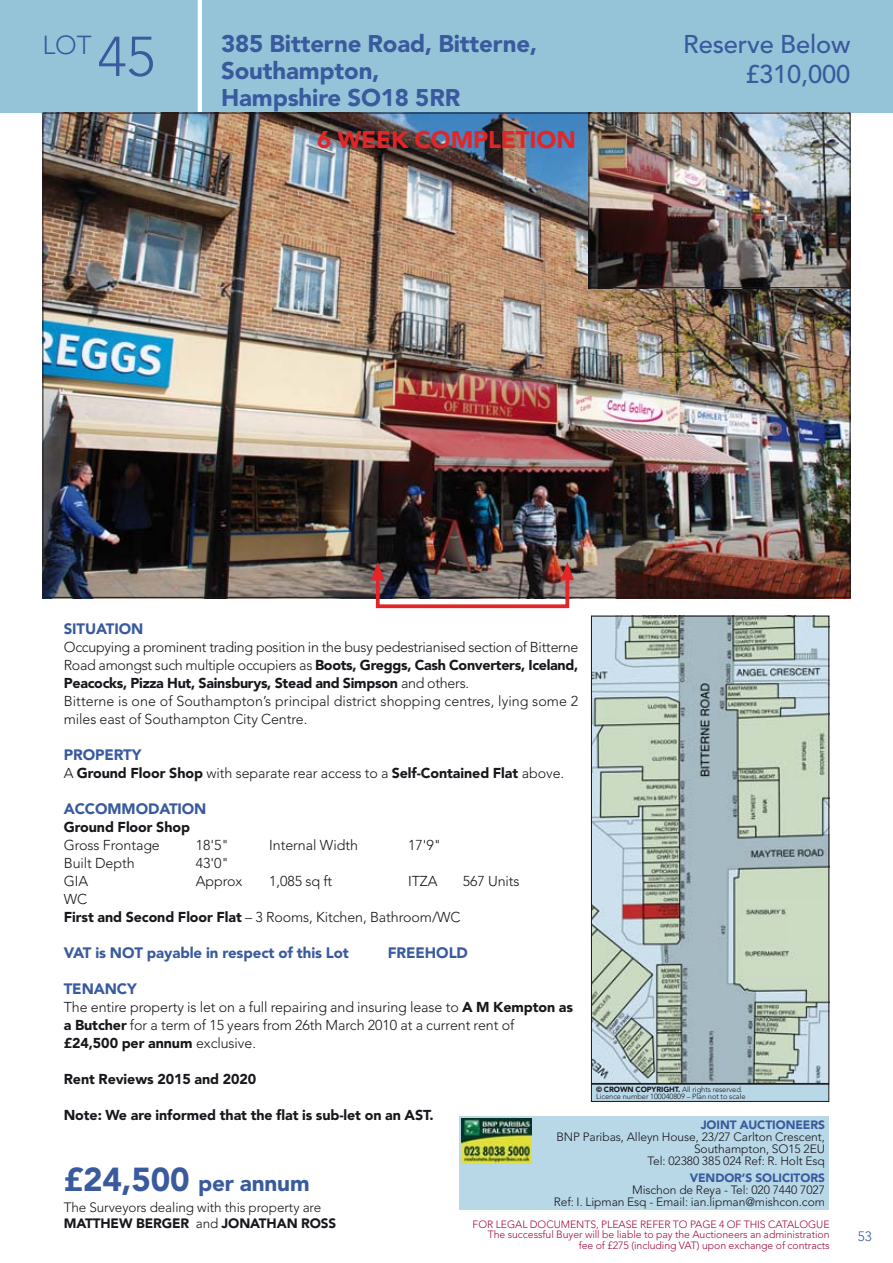
<style>
.page{position:relative;width:893px;height:1263px;background:#fff}
.page>*{position:absolute;margin:0;border:0;box-sizing:border-box;transform-origin:0 0}
.t1{font:300 25.8px "Avenir LT Std";color:#395a9d}
.t2{font:500 25.5px/29.2px "Avenir LT Std";letter-spacing:-.005em;color:#395a9d;text-align:right}
.t3{font:900 24px/27px "Avenir LT Std";letter-spacing:-.005em;color:#395a9d}
.t4{font:900 24px "Avenir LT Std";letter-spacing:-.005em;color:#e42528}
.t5{font:900 22.5px "Avenir LT Std";letter-spacing:-.005em;color:#395a9d}
.t6{font:900 15px "Avenir LT Std";letter-spacing:-.005em;color:#395a9d}
.t7{font:300 14.25px/18px "Avenir LT Std";letter-spacing:-.005em;color:#1a171c}
.t8{font:900 14.25px "Avenir LT Std";letter-spacing:-.005em;color:#1a171c}
.t9{font:300 13.5px/16.5px "Avenir LT Std";letter-spacing:-.005em;color:#1a171c}
.t10{font:300 13.5px "Avenir LT Std";color:#36599d}
.t11{font:300 12px/12px "Avenir LT Std";letter-spacing:-.005em;color:#1a171c;text-align:right}
.t12{font:900 12px "Avenir LT Std";letter-spacing:-.005em;color:#395a9d}
.t13{font:300 10.5px/10.5px "Avenir LT Std";letter-spacing:-.005em;color:#a00f3b;text-align:right}
.t14{font:300 7.5px/7.5px "Avenir LT Std";letter-spacing:-.005em;color:#1a171c}
.s1{font-size:55.5px}
.s2{font-weight:900}
.s3{font-weight:300}
.s4{font-size:33px}
</style>
<div class="page">
<div style="left:1px;top:0;width:892px;height:113px;background:#95c4d9"></div>
<hr style="left:198px;top:0;width:4px;height:113px;background:#fff">
<img style="left:42px;top:112px;width:806px;height:486px">
<img style="left:593px;top:618px;width:234px;height:464px">
<div style="left:591px;top:616px;width:238px;height:468px;border:1px solid #1a171c"></div>
<div style="left:591px;top:1084px;width:238px;height:17px;background:#b8d7e7"></div>
<div style="left:591px;top:1084px;width:238px;height:18px;border:1px solid #1a171c"></div>
<img style="left:588px;top:112px;width:263px;height:176px">
<div style="left:588px;top:113px;width:262px;height:175px;border:1px solid #1a171c"></div>
<div style="left:376px;top:571px;width:193px;height:37px;border:4px solid #e42528"></div>
<svg style="left:371px;top:562px;width:13px;height:18px"></svg>
<svg style="left:561px;top:562px;width:13px;height:18px"></svg>
<div style="left:459px;top:1116px;width:370px;height:94px;background:#b8d7e7"></div>
<img style="left:461px;top:1118px;width:70px;height:46px">
<h1 class="t1" style="left:43px;top:34px;width:114px">LOT <span class="s1">45</span></h1>
<h3 class="t3" style="left:221px;top:32px;width:318px">385 Bitterne Road, Bitterne,<br>Southampton,<br>Hampshire SO18 5RR</h3>
<h2 class="t2" style="left:683px;top:30px;width:169px">Reserve Below £310,000</h2>
<h3 class="t4" style="left:317px;top:130px;width:260px">6 WEEK COMPLETION</h3>
<p class="t6" style="left:64px;top:622px;width:81px">SITUATION</p>
<p class="t7" style="left:64px;top:639px;width:516px">Occupying a prominent trading position in the busy pedestrianised section of Bitterne Road amongst such multiple occupiers as <span class="s2">Boots, Greggs, Cash Converters, Iceland, Peacocks, Pizza Hut, Sainsburys, Stead and Simpson</span> and others.<br>Bitterne is one of Southampton’s principal district shopping centres, lying some 2 miles east of Southampton City Centre.</p>
<p class="t6" style="left:64px;top:748px;width:79px">PROPERTY</p>
<p class="t8" style="left:64px;top:767px;width:502px"><span class="s3">A</span> Ground Floor Shop <span class="s3">with separate rear access to a</span> Self-Contained Flat <span class="s3">above.</span></p>
<p class="t6" style="left:64px;top:802px;width:144px">ACCOMMODATION</p>
<p class="t8" style="left:64px;top:821px;width:128px">Ground Floor Shop</p>
<p class="t7" style="left:64px;top:837px;width:98px">Gross Frontage</p>
<p class="t7" style="left:196px;top:837px;width:35px">18'5"</p>
<p class="t7" style="left:269px;top:837px;width:90px">Internal Width</p>
<p class="t7" style="left:408px;top:837px;width:35px">17'9"</p>
<p class="t7" style="left:64px;top:855px;width:72px">Built Depth</p>
<p class="t7" style="left:196px;top:855px;width:35px">43'0"</p>
<p class="t7" style="left:64px;top:873px;width:26px">GIA</p>
<p class="t7" style="left:196px;top:873px;width:48px">Approx</p>
<p class="t7" style="left:269px;top:873px;width:65px">1,085 sq ft</p>
<p class="t7" style="left:408px;top:873px;width:31px">ITZA</p>
<p class="t7" style="left:463px;top:873px;width:58px">567 Units</p>
<p class="t7" style="left:64px;top:891px;width:398px">WC<br><span class="s2">First and Second Floor Flat</span> – 3 Rooms, Kitchen, Bathroom/WC</p>
<p class="t6" style="left:64px;top:946px;width:287px">VAT is NOT payable in respect of this Lot</p>
<p class="t6" style="left:388px;top:946px;width:82px">FREEHOLD</p>
<p class="t6" style="left:64px;top:982px;width:75px">TENANCY</p>
<p class="t7" style="left:64px;top:999px;width:511px">The entire property is let on a full repairing and insuring lease to <span class="s2">A M Kempton as a Butcher</span> for a term of 15 years from 26th March 2010 at a current rent of<br><span class="s2">£24,500 per annum</span> exclusive.</p>
<p class="t8" style="left:64px;top:1073px;width:194px">Rent Reviews 2015 and 2020</p>
<p class="t8" style="left:64px;top:1109px;width:372px">Note: We are informed that the flat is sub-let on an AST.</p>
<p class="t14" style="left:596px;top:1086px;width:151px"><span class="s2">© CROWN COPYRIGHT.</span> All rights reserved.<br>Licence number 100040809 – Plan not to scale</p>
<p class="t12" style="left:701px;top:1120px;width:126px">JOINT AUCTIONEERS</p>
<p class="t11" style="left:556px;top:1132px;width:270px">BNP Paribas, Alleyn House, 23/27 Carlton Crescent,<br>Southampton, SO15 2EU<br>Tel: 02380 385 024 Ref: R. Holt Esq</p>
<p class="t12" style="left:690px;top:1172px;width:137px">VENDOR’S SOLICITORS</p>
<p class="t11" style="left:554px;top:1184px;width:273px">Mischon de Reya - Tel: 020 7440 7027<br>Ref: I. Lipman Esq - Email: ian.lipman@mishcon.com</p>
<h3 class="t5" style="left:64px;top:1173px;width:247px"><span class="s4">£24,500</span> per annum</h3>
<p class="t9" style="left:64px;top:1200px;width:274px">The Surveyors dealing with this property are<br><span class="s2">MATTHEW BERGER</span> and <span class="s2">JONATHAN ROSS</span></p>
<p class="t13" style="left:473px;top:1220px;width:358px">FOR LEGAL DOCUMENTS, PLEASE REFER TO PAGE 4 OF THIS CATALOGUE<br>The successful Buyer will be liable to pay the Auctioneers an administration fee of £275 (including VAT) upon exchange of contracts</p>
<p class="t10" style="left:858px;top:1231px;width:15px">53</p>
</div>
